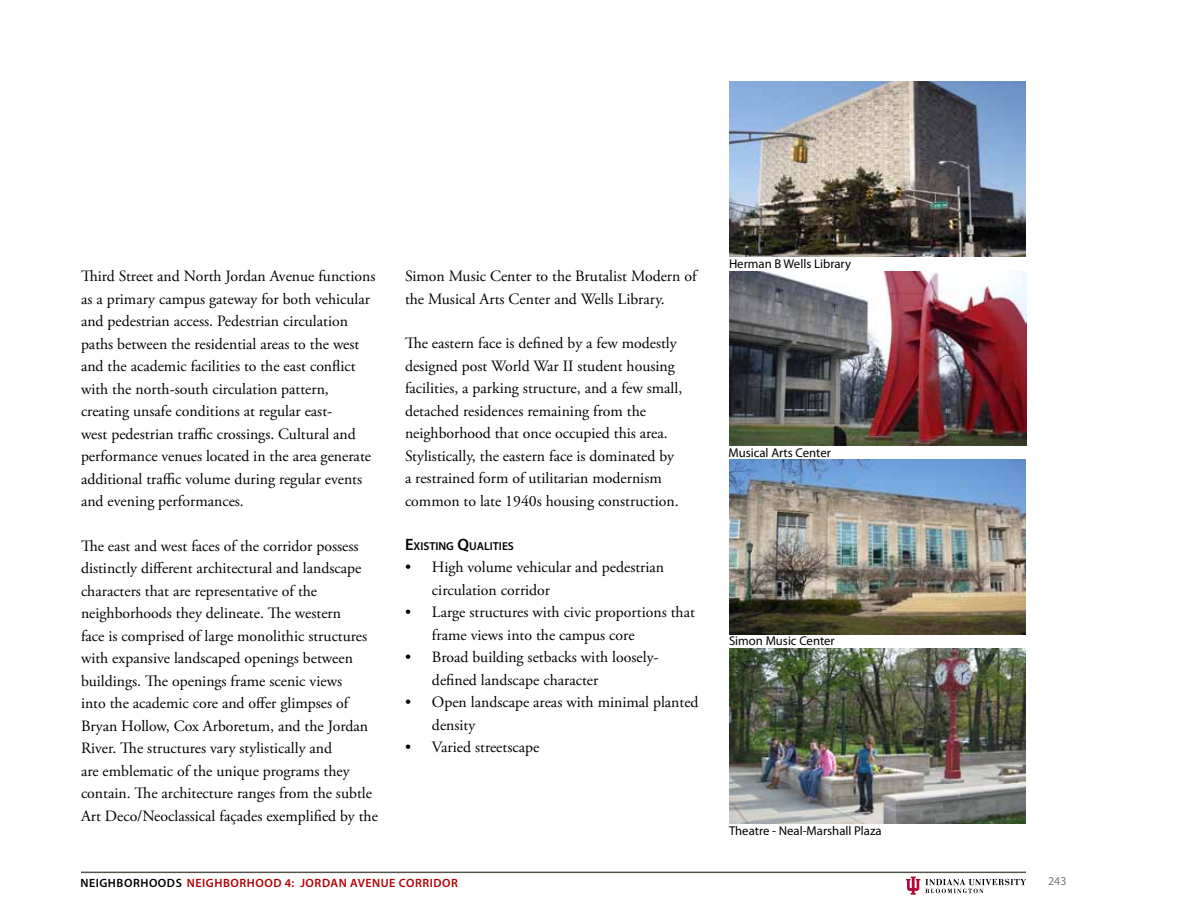
<style>
.page{position:relative;width:1188px;height:918px;background:#fff}
.page>*{position:absolute;margin:0;border:0;box-sizing:border-box;transform-origin:0 0}
.t1{font:15.75px/22.5px "Adobe Garamond Pro";color:#000}
.t2{font:12.75px "Myriad Pro";color:#000}
.t3{font:600 12px "Myriad Pro";letter-spacing:.045em;color:#b20000}
.t4{font:600 12px "Myriad Pro";color:#000}
.t5{font:12px "Myriad Pro";color:#77787b}
.t6{font:600 11.55px "Myriad Pro";color:#000}
.s1{font-size:16.5px}
</style>
<div class="page">
<hr style="left:81px;top:872px;width:945px;height:1px;background:#54534a">
<img style="left:729px;top:272px;width:298px;height:174px">
<img style="left:729px;top:648px;width:297px;height:176px">
<svg style="left:906px;top:877px;width:120px;height:18px"></svg>
<img style="left:729px;top:81px;width:297px;height:175px">
<img style="left:729px;top:459px;width:297px;height:175px">
<p class="t1" style="left:81px;top:266px;width:296px">Third Street and North Jordan Avenue functions as a primary campus gateway for both vehicular and pedestrian access. Pedestrian circulation paths between the residential areas to the west and the academic facilities to the east conflict with the north-south circulation pattern, creating unsafe conditions at regular east-<br>west pedestrian traffic crossings. Cultural and performance venues located in the area generate additional traffic volume during regular events and evening performances.</p>
<p class="t1" style="left:81px;top:535px;width:298px">The east and west faces of the corridor possess distinctly different architectural and landscape characters that are representative of the neighborhoods they delineate. The western<br>face is comprised of large monolithic structures with expansive landscaped openings between buildings. The openings frame scenic views<br>into the academic core and offer glimpses of Bryan Hollow, Cox Arboretum, and the Jordan River. The structures vary stylistically and<br>are emblematic of the unique programs they contain. The architecture ranges from the subtle Art Deco/Neoclassical façades exemplified by the</p>
<p class="t1" style="left:405px;top:266px;width:293px">Simon Music Center to the Brutalist Modern of the Musical Arts Center and Wells Library.</p>
<p class="t1" style="left:405px;top:332px;width:279px">The eastern face is defined by a few modestly designed post World War II student housing facilities, a parking structure, and a few small, detached residences remaining from the neighborhood that once occupied this area.<br>Stylistically, the eastern face is dominated by a restrained form of utilitarian modernism common to late 1940s housing construction.</p>
<p class="t6" style="left:405px;top:538px;width:110px"><span class="s1">E</span>XISTING <span class="s1">Q</span>UALITIES</p>
<p class="t1" style="left:432px;top:556px;width:234px;text-indent:-27px">• High volume vehicular and pedestrian circulation corridor</p>
<p class="t1" style="left:432px;top:601px;width:264px;text-indent:-27px">• Large structures with civic proportions that frame views into the campus core</p>
<p class="t1" style="left:432px;top:646px;width:228px;text-indent:-27px">• Broad building setbacks with loosely&shy;defined landscape character</p>
<p class="t1" style="left:432px;top:691px;width:268px;text-indent:-27px">• Open landscape areas with minimal planted density</p>
<p class="t1" style="left:405px;top:736px;width:136px">• Varied streetscape</p>
<p class="t2" style="left:729px;top:256px;width:124px">Herman B Wells Library</p>
<p class="t2" style="left:728px;top:445px;width:104px">Musical Arts Center</p>
<p class="t2" style="left:729px;top:633px;width:107px">Simon Music Center</p>
<p class="t2" style="left:729px;top:823px;width:154px">Theatre - Neal-Marshall Plaza</p>
<p class="t4" style="left:80px;top:875px;width:9px">NEIGHBORHOODS</p>
<p class="t3" style="left:187px;top:875px;width:273px">NEIGHBORHOOD 4: JORDAN AVENUE CORRIDOR</p>
<p class="t5" style="left:1048px;top:875px;width:20px">243</p>
</div>
